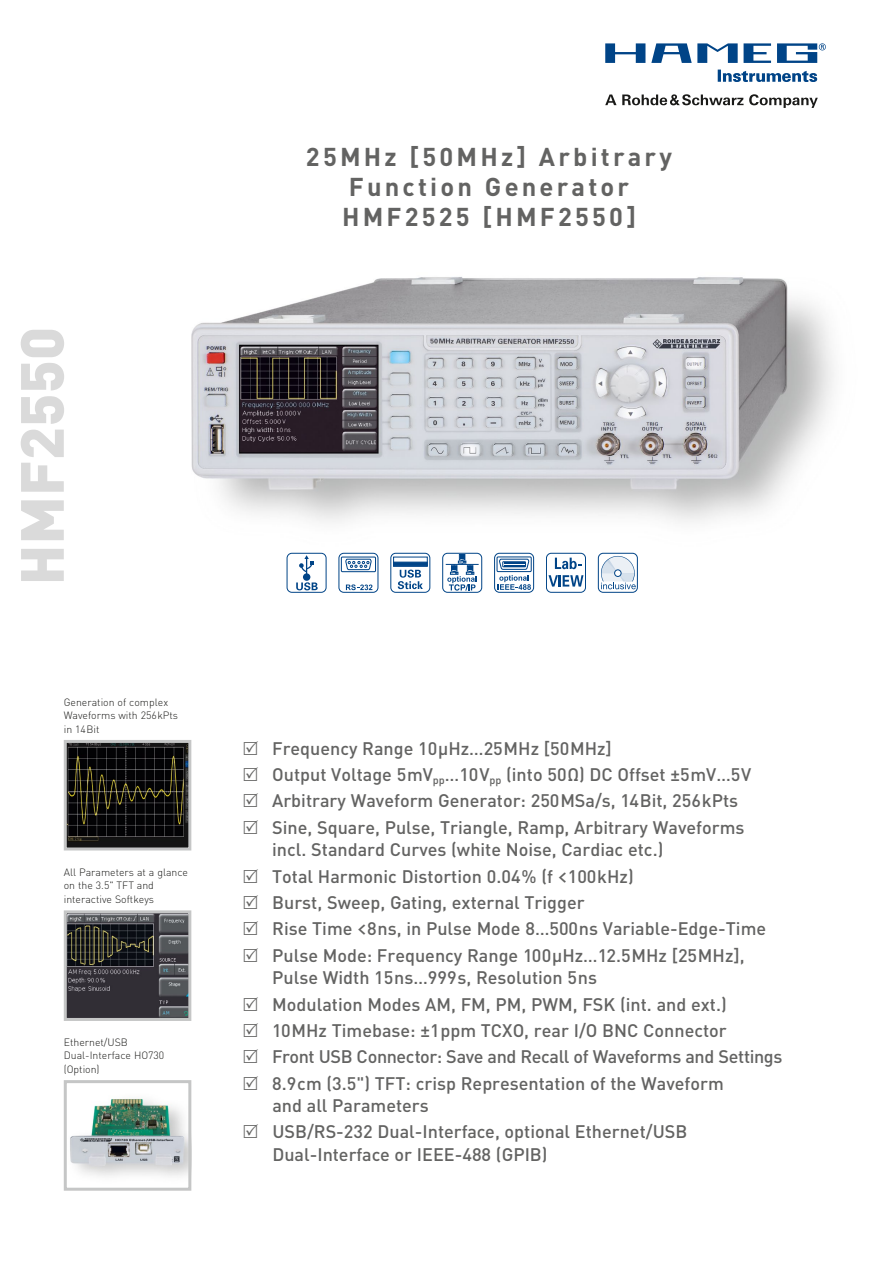
<style>
.page{position:relative;width:893px;height:1263px;background:#fff}
.page>*{position:absolute;margin:0;border:0;box-sizing:border-box;transform-origin:0 0}
.t1{font:900 60px "DIN";color:#dadada}
.t2{font:700 25.5px/30px "DIN";letter-spacing:.125em;color:#636362;text-align:center}
.t3{font:500 18px/26.4px "DIN";color:#636362}
.t4{font:300 10.5px/13.5px "DIN";color:#1a1a18}
.s1{font-family:"The Sans B6";font-weight:600}
</style>
<div class="page">
<svg style="left:605px;top:43px;width:221px;height:39px"></svg>
<svg style="left:605px;top:95px;width:11px;height:10px"></svg>
<svg style="left:622px;top:94px;width:121px;height:11px"></svg>
<svg style="left:749px;top:94px;width:69px;height:14px"></svg>
<img style="left:191px;top:277px;width:643px;height:314px">
<img style="left:68px;top:744px;width:119px;height:102px">
<div style="left:64px;top:740px;width:127px;height:110px;border:3px solid #c5c6c6"></div>
<img style="left:70px;top:1097px;width:117px;height:79px">
<div style="left:64px;top:1080px;width:127px;height:111px;border:3px solid #c5c6c6"></div>
<img style="left:68px;top:914px;width:119px;height:103px">
<div style="left:64px;top:910px;width:127px;height:111px;border:3px solid #c5c6c6"></div>
<div style="left:287px;top:553px;width:40px;height:40px;border:1px solid #004487;border-radius:5px"></div>
<svg style="left:296px;top:582px;width:22px;height:8px"></svg>
<div style="left:303px;top:573px;width:7px;height:8px;background:#004487;border-radius:50%"></div>
<svg style="left:299px;top:555px;width:15px;height:19px"></svg>
<div style="left:390px;top:553px;width:40px;height:40px;border:1px solid #004487;border-radius:5px"></div>
<svg style="left:393px;top:557px;width:35px;height:10px"></svg>
<svg style="left:398px;top:570px;width:25px;height:19px"></svg>
<div style="left:393px;top:562px;width:35px;height:4px;background:#004487;border:1px solid #004487"></div>
<div style="left:338px;top:553px;width:40px;height:40px;border:1px solid #004487;border-radius:5px"></div>
<svg style="left:340px;top:556px;width:37px;height:17px"></svg>
<svg style="left:346px;top:584px;width:26px;height:6px"></svg>
<div style="left:442px;top:553px;width:40px;height:40px;border:1px solid #004487;border-radius:5px"></div>
<hr style="left:446px;top:564px;width:33px;height:1px;background:#004487">
<svg style="left:447px;top:554px;width:30px;height:37px"></svg>
<div style="left:494px;top:553px;width:40px;height:40px;border:1px solid #004487;border-radius:5px"></div>
<svg style="left:496px;top:556px;width:36px;height:34px"></svg>
<hr style="left:504px;top:562px;width:20px;height:2px;background:#004487">
<div style="left:502px;top:561px;width:24px;height:6px;border:1px solid #004487"></div>
<svg style="left:555px;top:558px;width:26px;height:11px"></svg>
<svg style="left:548px;top:575px;width:35px;height:11px"></svg>
<div style="left:546px;top:553px;width:40px;height:40px;border:1px solid #004487;border-radius:5px"></div>
<div style="left:598px;top:553px;width:40px;height:40px;border:1px solid #004487;border-radius:5px"></div>
<svg style="left:601px;top:556px;width:35px;height:33px"></svg>
<div style="left:614px;top:569px;width:7px;height:8px;border:1px solid #004487;border-radius:50%"></div>
<h1 class="t1" style="left:2px;top:585px;width:260px;rotate:-90deg">HMF2550</h1>
<p class="t4" style="left:64px;top:695px;width:116px">Generation of complex<br>Waveforms with 256kPts in 14Bit</p>
<p class="t4" style="left:64px;top:865px;width:126px">All Parameters at a glance on the 3.5" TFT and interactive Softkeys</p>
<p class="t4" style="left:64px;top:1035px;width:102px">Ethernet/USB<br>Dual-Interface HO730 (Option)</p>
<h2 class="t2" style="left:306px;top:140px;width:368px">25MHz [50MHz] Arbitrary<br>Function Generator<br>HMF2525 [HMF2550]</h2>
<p class="t3" style="left:272px;top:734px;width:481px">Frequency Range 10µHz…25MHz [50MHz]<br>Output Voltage 5mV<sub>pp</sub>…10V<sub>pp</sub> (into 50Ω) DC Offset ±5mV…5V Arbitrary Waveform Generator: 250MSa/s, 14Bit, 256kPts Sine, Square, Pulse, Triangle, Ramp, Arbitrary Waveforms</p>
<p class="t3" style="left:272px;top:836px;width:495px">incl. Standard Curves (white Noise, Cardiac etc.)<br>Total Harmonic Distortion 0.04% (f <span class="s1">&lt;</span>100kHz)<br>Burst, Sweep, Gating, external Trigger<br>Rise Time <span class="s1">&lt;</span>8ns, in Pulse Mode 8…500ns Variable-Edge-Time Pulse Mode: Frequency Range 100µHz…12.5MHz [25MHz],</p>
<p class="t3" style="left:272px;top:964px;width:512px">Pulse Width 15ns…999s, Resolution 5ns<br>Modulation Modes AM, FM, PM, PWM, FSK (int. and ext.)<br>10MHz Timebase: ±1ppm TCXO, rear I/O BNC Connector<br>Front USB Connector: Save and Recall of Waveforms and Settings 8.9cm (3.5") TFT: crisp Representation of the Waveform</p>
<p class="t3" style="left:272px;top:1092px;width:417px">and all Parameters<br>USB/RS-232 Dual-Interface, optional Ethernet/USB</p>
<p class="t3" style="left:272px;top:1140px;width:277px">Dual-Interface or IEEE-488 (GPIB)</p>
</div>
